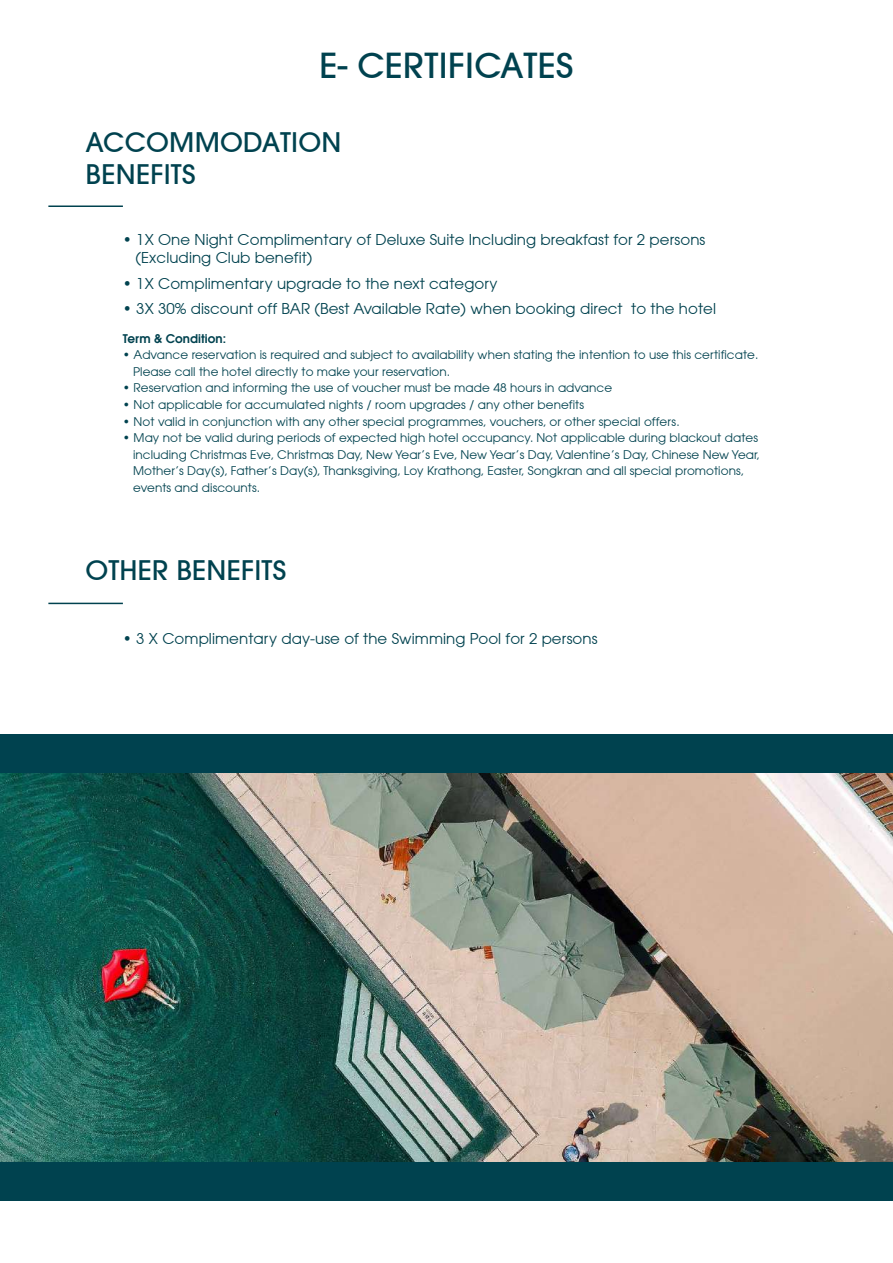
<style>
.page{position:relative;width:893px;height:1263px;background:#fff}
.page>*{position:absolute;margin:0;border:0;box-sizing:border-box;transform-origin:0 0}
.t1{font:500 34.5px "ITC Avant Garde Gothic";letter-spacing:.01em;color:#00424f}
.t2{font:500 27px/32.4px "ITC Avant Garde Gothic";letter-spacing:.01em;color:#00424f}
.t3{font:15px/18px "ITC Avant Garde Gothic";letter-spacing:.005em;color:#00424f}
.t4{font:12px/16.5px "ITC Avant Garde Gothic";letter-spacing:.005em;color:#00424f}
.t5{font:600 12px "ITC Avant Garde Gothic";letter-spacing:.005em;color:#00424f}
</style>
<div class="page">
<hr style="left:48px;top:205px;width:75px;height:2px;background:#00424f">
<hr style="left:48px;top:603px;width:75px;height:1px;background:#00424f">
<div style="left:0;top:734px;width:893px;height:467px;background:#00424f"></div>
<img style="left:0;top:774px;width:893px;height:387px">
<h1 class="t1" style="left:319px;top:44px;width:255px">E- CERTIFICATES</h1>
<h2 class="t2" style="left:86px;top:126px;width:257px">ACCOMMODATION<br>BENEFITS</h2>
<p class="t3" style="left:136px;top:231px;width:571px;text-indent:-13px">• 1X One Night Complimentary of Deluxe Suite Including breakfast for 2 persons (Excluding Club benefit)</p>
<p class="t3" style="left:123px;top:274px;width:376px">• 1X Complimentary upgrade to the next category</p>
<p class="t3" style="left:123px;top:300px;width:595px">• 3X 30% discount off BAR (Best Available Rate) when booking direct to the hotel</p>
<p class="t5" style="left:123px;top:331px;width:105px">Term &amp; Condition:</p>
<p class="t4" style="left:133px;top:347px;width:627px;text-indent:-10px">• Advance reservation is required and subject to availability when stating the intention to use this certificate.<br>Please call the hotel directly to make your reservation.</p>
<p class="t4" style="left:123px;top:380px;width:491px">• Reservation and informing the use of voucher must be made 48 hours in advance</p>
<p class="t4" style="left:123px;top:396px;width:463px">• Not applicable for accumulated nights / room upgrades / any other benefits</p>
<p class="t4" style="left:123px;top:413px;width:558px">• Not valid in conjunction with any other special programmes, vouchers, or other special offers.</p>
<p class="t4" style="left:133px;top:429px;width:629px;text-indent:-10px">• May not be valid during periods of expected high hotel occupancy. Not applicable during blackout dates including Christmas Eve, Christmas Day, New Year’s Eve, New Year’s Day, Valentine’s Day, Chinese New Year, Mother’s Day(s), Father’s Day(s), Thanksgiving, Loy Krathong, Easter, Songkran and all special promotions, events and discounts.</p>
<h2 class="t2" style="left:86px;top:554px;width:202px">OTHER BENEFITS</h2>
<p class="t3" style="left:123px;top:629px;width:476px">• 3 X Complimentary day-use of the Swimming Pool for 2 persons</p>
</div>
